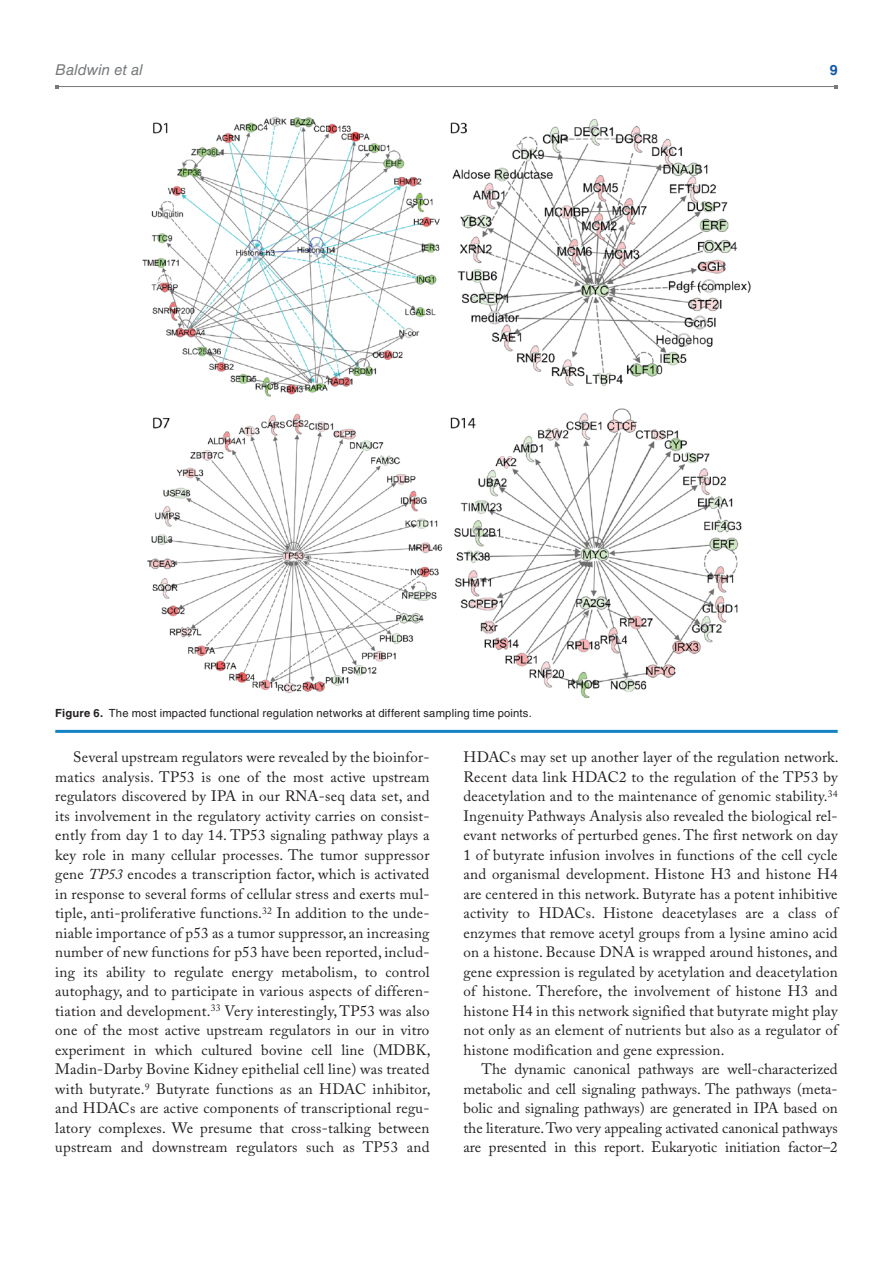
<style>
.page{position:relative;width:893px;height:1263px;background:#fff}
.page>*{position:absolute;margin:0;border:0;box-sizing:border-box;transform-origin:0 0}
.t1{font:15px/19.5px "Adobe Caslon Pro";letter-spacing:.015em;color:#231f20;text-align:justify}
.t2{font:italic 15px "Helvetica LT Std";color:#76787b}
.t3{font:700 14.25px "Helvetica LT Std";color:#1055a4}
.t4{font:11.25px "Helvetica LT Std";letter-spacing:.015em;color:#231f20}
.s1{font-weight:700}
.s2{font-style:italic}
</style>
<div class="page">
<hr style="left:57px;top:86px;width:779px;height:1px;background:#76787b">
<hr style="left:55px;top:730px;width:783px;height:3px;background:#1582c5">
<img style="left:142px;top:116px;width:609px;height:583px">
<p class="t2" style="left:55px;top:61px;width:89px">Baldwin et al</p>
<p class="t3" style="left:830px;top:61px;width:9px">9</p>
<p class="t4" style="left:55px;top:707px;width:478px"><span class="s1">Figure 6.</span> The most impacted functional regulation networks at different sampling time points.</p>
<p class="t1" style="left:55px;top:747px;width:377px;text-indent:18px">Several upstream regulators were revealed by the bioinfor&shy;matics analysis. TP53 is one of the most active upstream regulators discovered by IPA in our RNA-seq data set, and its involvement in the regulatory activity carries on consist&shy;ently from day 1 to day 14. TP53 signaling pathway plays a key role in many cellular processes. The tumor suppressor gene <span class="s2">TP53</span> encodes a transcription factor, which is activated in response to several forms of cellular stress and exerts mul&shy;tiple, anti-proliferative functions.<sup>32</sup> In addition to the unde&shy;niable importance of p53 as a tumor suppressor, an increasing number of new functions for p53 have been reported, includ&shy;ing its ability to regulate energy metabolism, to control autophagy, and to participate in various aspects of differen&shy;tiation and development.<sup>33</sup> Very interestingly, TP53 was also one of the most active upstream regulators in our in vitro experiment in which cultured bovine cell line (MDBK, Madin-Darby Bovine Kidney epithelial cell line) was treated with butyrate.<sup>9</sup> Butyrate functions as an HDAC inhibitor, and HDACs are active components of transcriptional regu&shy;latory complexes. We presume that cross-talking between upstream and downstream regulators such as TP53 and</p>
<p class="t1" style="left:463px;top:747px;width:377px">HDACs may set up another layer of the regulation network.<br>Recent data link HDAC2 to the regulation of the TP53 by deacetylation and to the maintenance of genomic stability.<sup>34<br></sup>Ingenuity Pathways Analysis also revealed the biological rel&shy;evant networks of perturbed genes. The first network on day 1 of butyrate infusion involves in functions of the cell cycle and organismal development. Histone H3 and histone H4 are centered in this network. Butyrate has a potent inhibitive activity to HDACs. Histone deacetylases are a class of enzymes that remove acetyl groups from a lysine amino acid on a histone. Because DNA is wrapped around histones, and gene expression is regulated by acetylation and deacetylation of histone. Therefore, the involvement of histone H3 and histone H4 in this network signified that butyrate might play not only as an element of nutrients but also as a regulator of histone modification and gene expression.</p>
<p class="t1" style="left:463px;top:1059px;width:376px;text-indent:18px">The dynamic canonical pathways are well-characterized metabolic and cell signaling pathways. The pathways (meta&shy;bolic and signaling pathways) are generated in IPA based on the literature. Two very appealing activated canonical pathways are presented in this report. Eukaryotic initiation factor–2</p>
</div>
